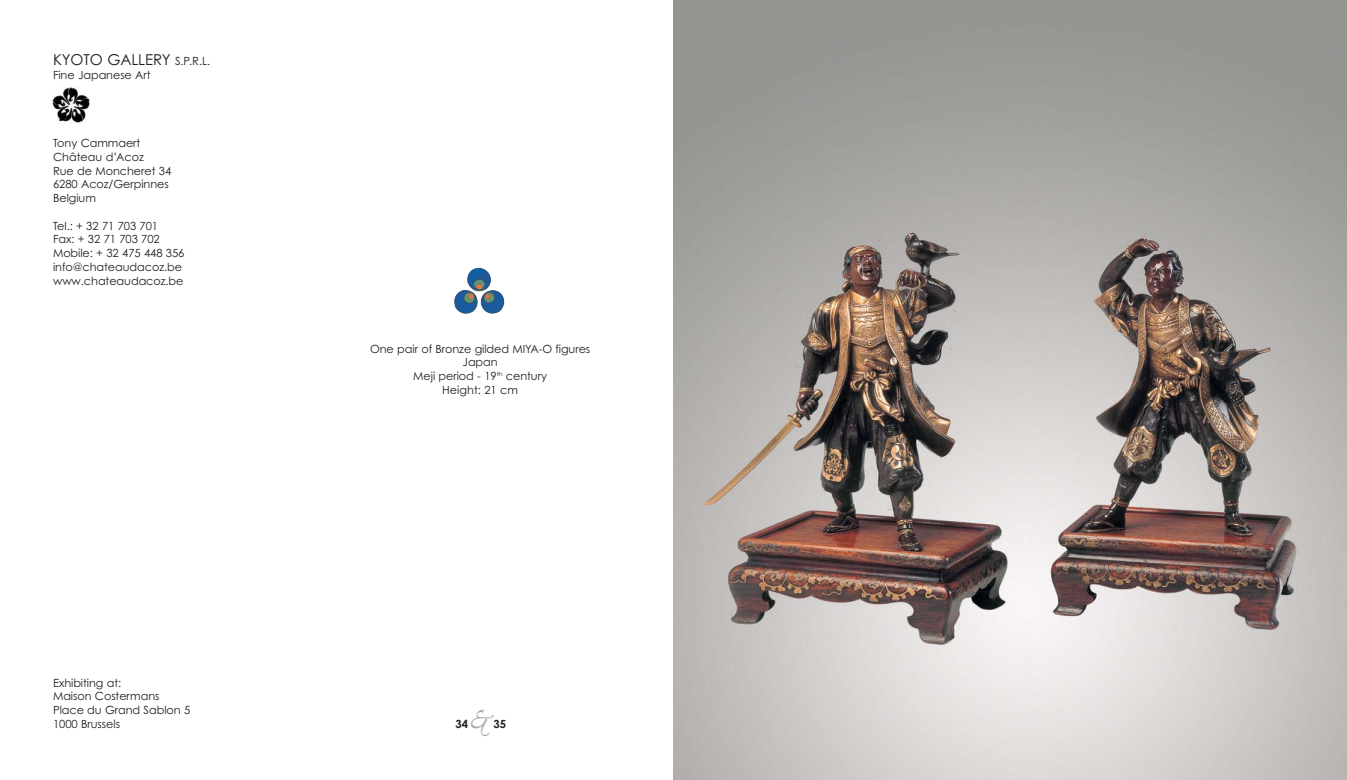
<style>
.page{position:relative;width:1347px;height:780px;background:#fff}
.page>*{position:absolute;margin:0;border:0;box-sizing:border-box;transform-origin:0 0}
.t1{font:35px "Ex Ponto";color:#a7a9ac}
.t2{font:15px "Century Gothic";letter-spacing:-.005em;color:#231f20}
.t3{font:11.25px/13.8px "Century Gothic";letter-spacing:-.005em;color:#231f20}
.t4{font:700 11.25px "Century Gothic";color:#231f20}
.s1{font-size:11.25px}
</style>
<div class="page">
<img style="left:673px;top:0;width:673px;height:780px">
<img style="left:454px;top:267px;width:51px;height:47px">
<img style="left:52px;top:87px;width:38px;height:36px">
<h2 class="t2" style="left:53px;top:54px;width:159px">KYOTO GALLERY <span class="s1">S.P.R.L.</span></h2>
<p class="t3" style="left:53px;top:69px;width:99px">Fine Japanese Art</p>
<p class="t3" style="left:53px;top:137px;width:120px">Tony Cammaert<br>Château d’Acoz<br>Rue de Moncheret 34<br>6280 Acoz/Gerpinnes<br>Belgium</p>
<p class="t3" style="left:53px;top:220px;width:133px">Tel.: + 32 71 703 701<br>Fax: + 32 71 703 702<br>Mobile: + 32 475 448 356 info@chateaudacoz.be www.chateaudacoz.be</p>
<p class="t3" style="left:53px;top:676px;width:139px">Exhibiting at:<br>Maison Costermans<br>Place du Grand Sablon 5<br>1000 Brussels</p>
<p class="t3" style="left:370px;top:343px;width:222px;text-align:center">One pair of Bronze gilded MIYA-O figures<br>Japan<br>Meji period - 19<sup>th</sup> century<br>Height: 21 cm</p>
<h1 class="t1" style="left:469px;top:702px;width:24px">&amp;</h1>
<p class="t4" style="left:455px;top:719px;width:14px">34</p>
<p class="t4" style="left:493px;top:719px;width:14px">35</p>
</div>
